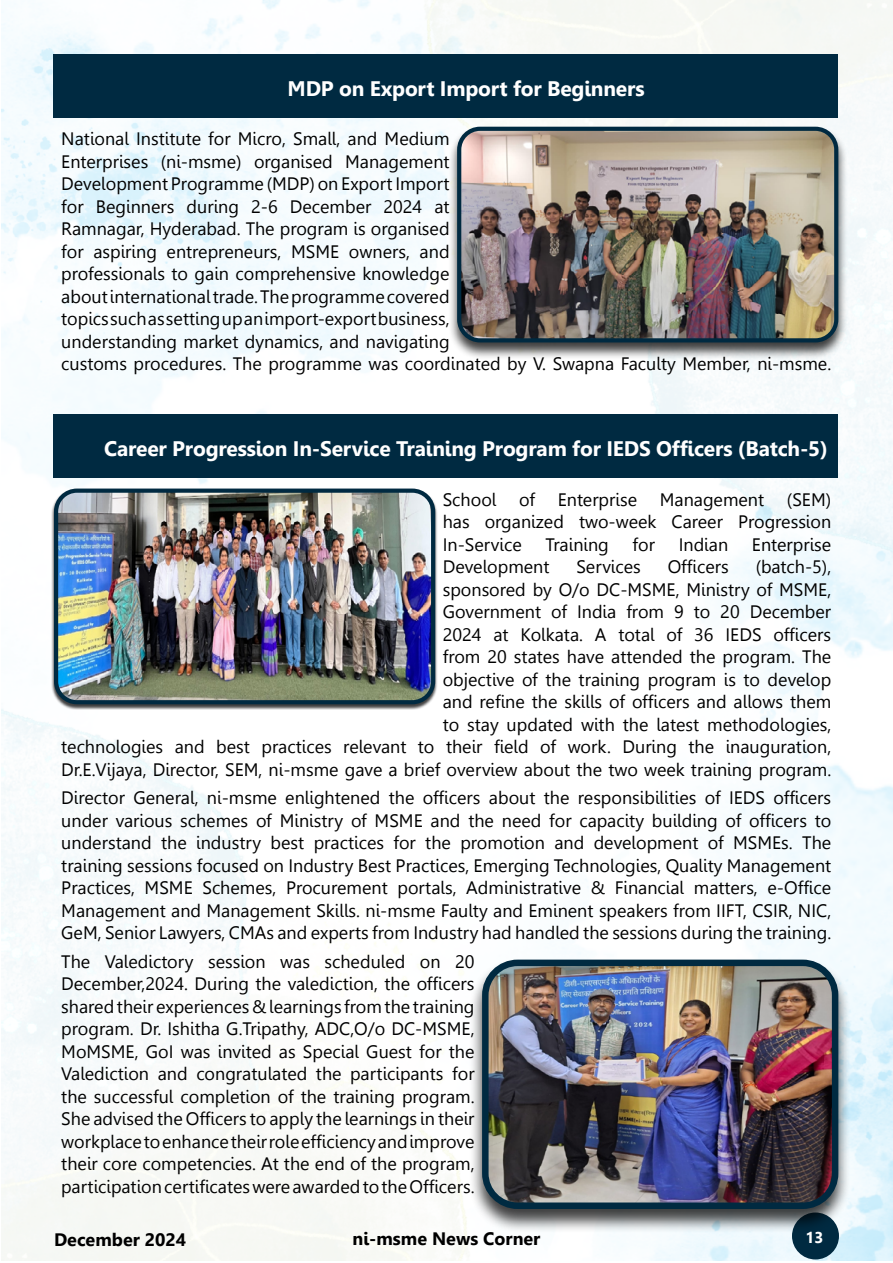
<style>
.page{position:relative;width:893px;height:1263px;background:#fff}
.page>*{position:absolute;margin:0;border:0;box-sizing:border-box;transform-origin:0 0}
.t1{font:700 21px "Leelawadee";letter-spacing:-.01em;color:#fff}
.t2{font:18px/22.5px "Leelawadee";color:#000;text-align:justify}
.t3{font:700 18px "Leelawadee";color:#000}
.t4{font:700 15.6px "Leelawadee";color:#fff}
</style>
<div class="page">
<img style="left:2px;top:0;width:890px;height:1261px">
<div style="left:792px;top:1212px;width:47px;height:47px;background:#002a41;border-radius:50%"></div>
<div style="left:53px;top:54px;width:785px;height:63px;background:#002a41"></div>
<div style="left:53px;top:415px;width:785px;height:63px;background:#002a41"></div>
<div style="left:448px;top:126px;width:399px;height:234px;background:#000;opacity:.75"></div>
<img style="left:459px;top:129px;width:377px;height:211px">
<div style="left:457px;top:127px;width:381px;height:215px;border:4px solid #002a41;border-radius:21px"></div>
<div style="left:52px;top:489px;width:386px;height:221px;background:#000;opacity:.75"></div>
<img style="left:56px;top:491px;width:377px;height:211px">
<div style="left:54px;top:488px;width:381px;height:216px;border:4px solid #002a41;border-radius:21px"></div>
<div style="left:470px;top:959px;width:381px;height:274px;background:#000;opacity:.75"></div>
<img style="left:485px;top:963px;width:350px;height:243px">
<div style="left:482px;top:959px;width:356px;height:250px;border:6px solid #002a41;border-radius:32px"></div>
<p class="t1" style="left:288px;top:76px;width:358px">MDP on Export Import for Beginners</p>
<p class="t2" style="left:61px;top:128px;width:771px;text-align:left">National Institute for Micro, Small, and Medium<br>Enterprises (ni-msme) organised Management<br>Development Programme (MDP) on Export Import<br>for Beginners during 2-6 December 2024 at<br>Ramnagar, Hyderabad. The program is organised<br>for aspiring entrepreneurs, MSME owners, and<br>professionals to gain comprehensive knowledge<br>about international trade. The programme covered<br>topics such as setting up an import-export business,<br>understanding market dynamics, and navigating<br>customs procedures. The programme was coordinated by V. Swapna Faculty Member, ni-msme.</p>
<p class="t1" style="left:104px;top:437px;width:725px">Career Progression In-Service Training Program for IEDS Officers (Batch-5)</p>
<p class="t2" style="left:443px;top:488px;width:55px">School</p>
<p class="t2" style="left:519px;top:488px;width:17px">of</p>
<p class="t2" style="left:558px;top:488px;width:81px">Enterprise</p>
<p class="t2" style="left:660px;top:488px;width:106px">Management</p>
<p class="t2" style="left:443px;top:488px;width:390px;text-indent:344px">(SEM) has organized two-week Career Progression In-Service</p>
<p class="t2" style="left:545px;top:533px;width:65px">Training</p>
<p class="t2" style="left:633px;top:533px;width:24px">for</p>
<p class="t2" style="left:679px;top:533px;width:51px">Indian</p>
<p class="t2" style="left:752px;top:533px;width:81px">Enterprise</p>
<p class="t2" style="left:443px;top:556px;width:108px">Development</p>
<p class="t2" style="left:576px;top:556px;width:66px">Services</p>
<p class="t2" style="left:668px;top:556px;width:63px">Officers</p>
<p class="t2" style="left:61px;top:556px;width:771px;text-align:right">(batch-5),<br>sponsored by O/o DC-MSME, Ministry of MSME,<br>Government of India from 9 to 20 December<br>2024 at Kolkata. A total of 36 IEDS officers<br>from 20 states have attended the program. The<br>objective of the training program is to develop<br>and refine the skills of officers and allows them<br>to stay updated with the latest methodologies,<br>technologies and best practices relevant to their field of work. During the inauguration, Dr.E.Vijaya, Director, SEM, ni-msme gave a brief overview about the two week training program.</p>
<p class="t2" style="left:61px;top:787px;width:771px">Director General, ni-msme enlightened the officers about the responsibilities of IEDS officers under various schemes of Ministry of MSME and the need for capacity building of officers to understand the industry best practices for the promotion and development of MSMEs. The training sessions focused on Industry Best Practices, Emerging Technologies, Quality Management Practices, MSME Schemes, Procurement portals, Administrative &amp; Financial matters, e-Office Management and Management Skills. ni-msme Faulty and Eminent speakers from IIFT, CSIR, NIC, GeM, Senior Lawyers, CMAs and experts from Industry had handled the sessions during the training.</p>
<p class="t2" style="left:61px;top:950px;width:415px">The Valedictory session was scheduled on 20<br>December,2024. During the valediction, the officers shared their experiences &amp; learnings from the training program. Dr. Ishitha G.Tripathy, ADC,O/o DC-MSME, MoMSME, GoI was invited as Special Guest for the Valediction and congratulated the participants for the successful completion of the training program.<br>She advised the Officers to apply the learnings in their workplace to enhance their role efficiency and improve their core competencies. At the end of the program, participation certificates were awarded to the Officers.</p>
<p class="t3" style="left:54px;top:1229px;width:134px">December 2024</p>
<p class="t3" style="left:353px;top:1228px;width:189px">ni-msme News Corner</p>
<p class="t4" style="left:805px;top:1229px;width:20px">13</p>
</div>
